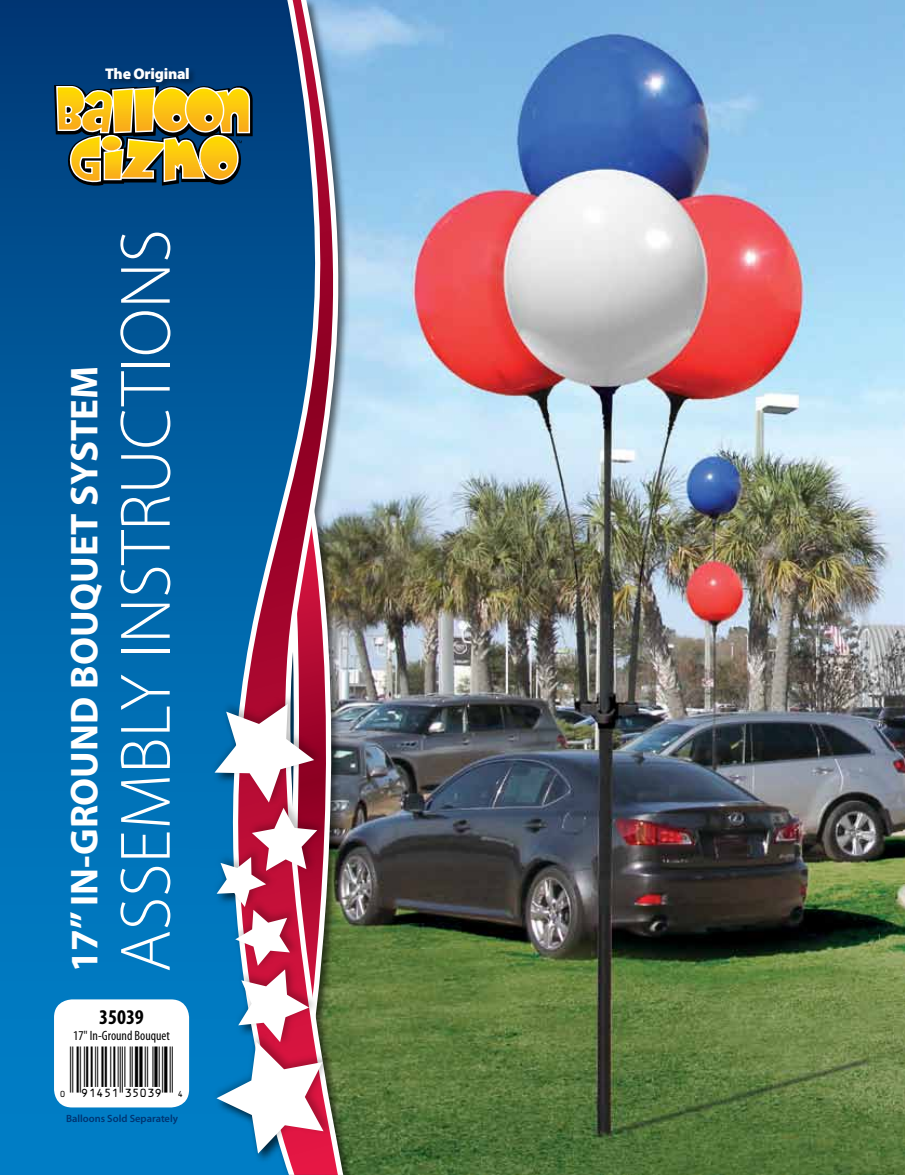
<style>
.page{position:relative;width:905px;height:1175px;background:#fff}
.page>*{position:absolute;margin:0;border:0;box-sizing:border-box;transform-origin:0 0}
.t1{font:300 72px "Myriad Pro";color:#fff}
.t2{font:700 39px "Myriad Pro";color:#fff}
.t3{font:22.5px "ID Automation UPCEANS";color:#000}
.t4{font:700 condensed 21px "Myriad Pro";color:#000}
.t5{font:900 15.6px "Myriad Pro";letter-spacing:-.015em;color:#fff}
.t6{font:condensed 13.5px "Myriad Pro";color:#000}
.t7{font:600 10.5px "Myriad Pro";color:#003471}
</style>
<div class="page">
<img style="left:365px;top:0;width:539px;height:1174px">
<svg style="left:0;top:0;width:196px;height:1174px;background:#0063a6"></svg>
<div style="left:54px;top:999px;width:135px;height:108px;background:#fff;border-radius:18px"></div>
<img style="left:351px;top:0;width:14px;height:1174px">
<svg style="left:196px;top:0;width:155px;height:1174px;background:#2f649a"></svg>
<img style="left:210px;top:1026px;width:127px;height:135px">
<img style="left:207px;top:690px;width:7px;height:118px">
<img style="left:210px;top:843px;width:4px;height:70px">
<img style="left:214px;top:490px;width:140px;height:663px">
<svg style="left:54px;top:85px;width:199px;height:101px;background:#aa9640"></svg>
<div style="left:104px;top:67px;width:93px;height:23px;background:#000;opacity:.4"></div>
<p class="t5" style="left:105px;top:65px;width:86px">The Original</p>
<p class="t2" style="left:59px;top:972px;width:607px;rotate:-90deg">17” IN-GROUND BOUQUET SYSTEM</p>
<h1 class="t1" style="left:106px;top:972px;width:744px;rotate:-90deg">ASSEMBLY INSTRUCTIONS</h1>
<p class="t4" style="left:99px;top:1003px;width:46px">35039</p>
<p class="t6" style="left:73px;top:1027px;width:98px">17" In-Ground Bouquet</p>
<p class="t3" style="left:55px;top:1066px;width:135px">U(a91451*NPKNTo(Y</p>
<p class="t7" style="left:66px;top:1111px;width:113px">Balloons Sold Separately</p>
</div>
